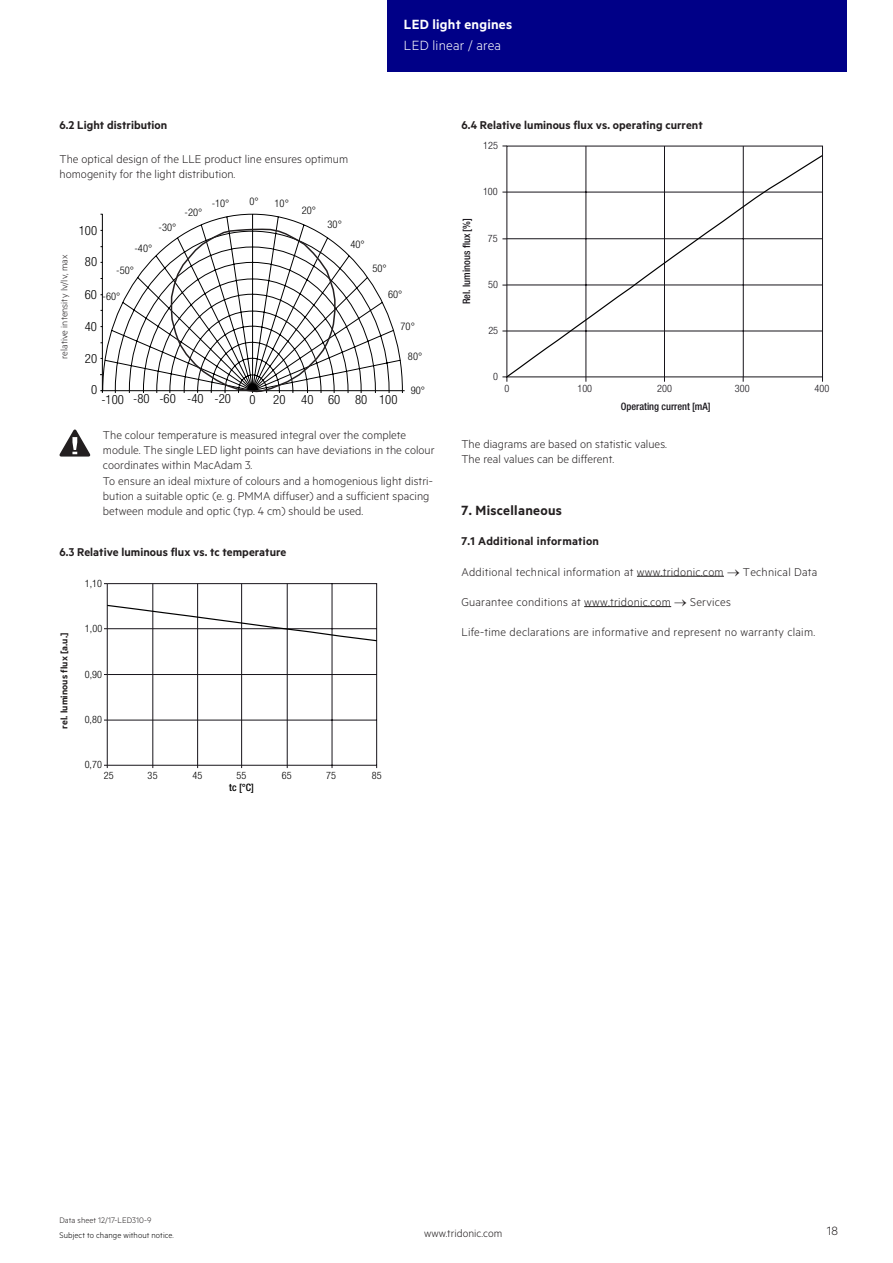
<style>
.page{position:relative;width:893px;height:1263px;background:#fff}
.page>*{position:absolute;margin:0;border:0;box-sizing:border-box;transform-origin:0 0}
.t1{font:600 15px "Metric";letter-spacing:.015em;color:#fff}
.t2{font:15px "Tridonic Metric Print Semi";letter-spacing:.02em;color:#231f20}
.t3{font:300 15px "Metric";letter-spacing:.015em;color:#fff}
.t4{font:300 13.5px "Metric";color:#231f20}
.t5{font:300 12.75px/15.1px "Metric";letter-spacing:.005em;color:#231f20}
.t6{font:12.75px "Tridonic Metric Print Light";letter-spacing:.02em;color:#231f20}
.t7{font:600 12.75px "Metric";letter-spacing:.005em;color:#231f20}
.t8{font:300 condensed 12.75px "Helvetica Neue LTW1 G";color:#000001}
.t9{font:12.75px "Tridonic Metric Print Semi";letter-spacing:.02em;color:#231f20}
.t10{font:300 12px "Metric";letter-spacing:.005em;color:#231f20}
.t11{font:300 condensed 10.5px "Helvetica Neue LTW1 G";color:#000001}
.t12{font:300 10.5px "Metric";letter-spacing:.005em;color:#231f20}
.t13{font:600 10.5px "Metric";letter-spacing:.005em;color:#231f20}
.t14{font:500 condensed 10.2px "Helvetica Neue LTW1 G";color:#17141a}
.t15{font:300 condensed 10.2px "Helvetica Neue LTW1 G";color:#000001}
.t16{font:300 condensed 10.2px "Helvetica Neue LTW1 G";color:#17141a}
.t17{font:500 condensed 10.2px "Helvetica Neue LTW1 G";color:#000001}
.t18{font:300 9px "Metric";letter-spacing:.01em;color:#000}
.t19{font:300 9px "Metric";letter-spacing:.005em;color:#231f20}
</style>
<div class="page">
<div style="left:387px;top:0;width:459px;height:72px;background:#000087"></div>
<hr style="left:102px;top:214px;width:1px;height:179px;background:#000001">
<hr style="left:100px;top:390px;width:305px;height:1px;background:#000001">
<svg style="left:102px;top:214px;width:301px;height:178px"></svg>
<svg style="left:169px;top:228px;width:167px;height:165px"></svg>
<svg style="left:60px;top:429px;width:30px;height:28px"></svg>
<hr style="left:586px;top:146px;width:1px;height:231px;background:#17141a">
<hr style="left:664px;top:146px;width:1px;height:231px;background:#17141a">
<hr style="left:743px;top:146px;width:1px;height:231px;background:#17141a">
<svg style="left:505px;top:154px;width:318px;height:225px"></svg>
<svg style="left:104px;top:583px;width:273px;height:185px"></svg>
<hr style="left:107px;top:584px;width:1px;height:184px;background:#17141a">
<svg style="left:106px;top:604px;width:272px;height:38px"></svg>
<hr style="left:637px;top:576px;width:87px;height:1px;background:#231f20">
<hr style="left:584px;top:606px;width:87px;height:1px;background:#231f20">
<p class="t1" style="left:404px;top:15px;width:110px">LED light engines</p>
<p class="t3" style="left:404px;top:37px;width:99px">LED linear / area</p>
<p class="t7" style="left:60px;top:117px;width:109px">6.2 Light distribution</p>
<p class="t7" style="left:461px;top:117px;width:243px">6.4 Relative luminous flux vs. operating current</p>
<p class="t5" style="left:60px;top:151px;width:290px">The optical design of the LLE product line ensures optimum homogenity for the light distribution.</p>
<p class="t11" style="left:249px;top:195px;width:11px">0°</p>
<p class="t11" style="left:212px;top:198px;width:19px">-10°</p>
<p class="t11" style="left:275px;top:197px;width:16px">10°</p>
<p class="t11" style="left:185px;top:206px;width:19px">-20°</p>
<p class="t11" style="left:302px;top:204px;width:16px">20°</p>
<p class="t12" style="left:58px;top:359px;width:106px;rotate:-90deg">relative intensity Iv/Iv, max</p>
<p class="t8" style="left:79px;top:223px;width:20px">100</p>
<p class="t11" style="left:159px;top:221px;width:19px">-30°</p>
<p class="t11" style="left:134px;top:242px;width:19px">-40°</p>
<p class="t8" style="left:85px;top:255px;width:14px">80</p>
<p class="t11" style="left:116px;top:264px;width:19px">-50°</p>
<p class="t11" style="left:103px;top:290px;width:19px">-60°</p>
<p class="t8" style="left:85px;top:287px;width:14px">60</p>
<p class="t8" style="left:85px;top:319px;width:14px">40</p>
<p class="t8" style="left:85px;top:351px;width:14px">20</p>
<p class="t11" style="left:328px;top:218px;width:16px">30°</p>
<p class="t11" style="left:351px;top:238px;width:16px">40°</p>
<p class="t11" style="left:372px;top:262px;width:16px">50°</p>
<p class="t11" style="left:388px;top:288px;width:16px">60°</p>
<p class="t11" style="left:401px;top:320px;width:16px">70°</p>
<p class="t11" style="left:408px;top:351px;width:16px">80°</p>
<p class="t8" style="left:91px;top:382px;width:8px">0</p>
<p class="t11" style="left:411px;top:384px;width:16px">90°</p>
<p class="t8" style="left:250px;top:392px;width:8px">0</p>
<p class="t8" style="left:215px;top:391px;width:18px">-20</p>
<p class="t8" style="left:301px;top:392px;width:14px">40</p>
<p class="t8" style="left:101px;top:391px;width:104px">-100 -80 -60 -40</p>
<p class="t8" style="left:355px;top:392px;width:44px">80 100</p>
<p class="t8" style="left:273px;top:392px;width:14px">20</p>
<p class="t8" style="left:328px;top:392px;width:14px">60</p>
<p class="t5" style="left:103px;top:427px;width:333px">The colour temperature is measured integral over the complete module. The single LED light points can have deviations in the colour coordinates within MacAdam 3.<br>To ensure an ideal mixture of colours and a homogenious light distri&shy;bution a suitable optic (e. g. PMMA diffuser) and a sufficient spacing between module and optic (typ. 4 cm) should be used.</p>
<p class="t7" style="left:60px;top:544px;width:228px">6.3 Relative luminous flux vs. tc temperature</p>
<p class="t13" style="left:58px;top:729px;width:98px;rotate:-90deg">rel. luminous flux [a.u.]</p>
<p class="t15" style="left:85px;top:577px;width:19px">1,10</p>
<p class="t15" style="left:85px;top:622px;width:19px">1,00</p>
<p class="t15" style="left:85px;top:668px;width:19px">0,90</p>
<p class="t15" style="left:85px;top:714px;width:19px">0,80</p>
<p class="t15" style="left:85px;top:758px;width:19px">0,70</p>
<p class="t15" style="left:148px;top:769px;width:11px">35</p>
<p class="t15" style="left:192px;top:769px;width:11px">45</p>
<p class="t15" style="left:237px;top:769px;width:11px">55</p>
<p class="t15" style="left:282px;top:769px;width:11px">65</p>
<p class="t17" style="left:229px;top:781px;width:26px">tc [°C]</p>
<p class="t15" style="left:104px;top:770px;width:11px">25</p>
<p class="t15" style="left:326px;top:770px;width:11px">75</p>
<p class="t15" style="left:372px;top:770px;width:11px">85</p>
<p class="t16" style="left:483px;top:139px;width:16px">125</p>
<p class="t14" style="left:460px;top:304px;width:87px;rotate:-90deg">Rel. luminous flux [%]</p>
<p class="t16" style="left:483px;top:185px;width:16px">100</p>
<p class="t16" style="left:488px;top:232px;width:11px">75</p>
<p class="t16" style="left:488px;top:278px;width:11px">50</p>
<p class="t16" style="left:488px;top:324px;width:11px">25</p>
<p class="t16" style="left:493px;top:370px;width:6px">0</p>
<p class="t16" style="left:504px;top:382px;width:6px">0</p>
<p class="t16" style="left:577px;top:382px;width:16px">100</p>
<p class="t16" style="left:657px;top:382px;width:16px">200</p>
<p class="t14" style="left:621px;top:400px;width:91px">Operating current [mA]</p>
<p class="t5" style="left:461px;top:435px;width:207px">The diagrams are based on statistic values.<br>The real values can be different.</p>
<p class="t2" style="left:461px;top:502px;width:102px">7. Miscellaneous</p>
<p class="t16" style="left:735px;top:382px;width:16px">300</p>
<p class="t16" style="left:815px;top:383px;width:16px">400</p>
<p class="t9" style="left:461px;top:534px;width:139px">7.1 Additional information</p>
<p class="t6" style="left:461px;top:564px;width:357px">Additional technical information at www.tridonic.com → Technical Data</p>
<p class="t6" style="left:461px;top:595px;width:271px">Guarantee conditions at www.tridonic.com → Services</p>
<p class="t6" style="left:461px;top:625px;width:355px">Life-time declarations are informative and represent no warranty claim.</p>
<p class="t19" style="left:60px;top:1215px;width:93px">Data sheet 12/17-LED310-9</p>
<p class="t18" style="left:60px;top:1229px;width:116px">Subject to change without notice.</p>
<p class="t10" style="left:424px;top:1227px;width:80px">www.tridonic.com</p>
<p class="t4" style="left:827px;top:1223px;width:13px">18</p>
</div>
